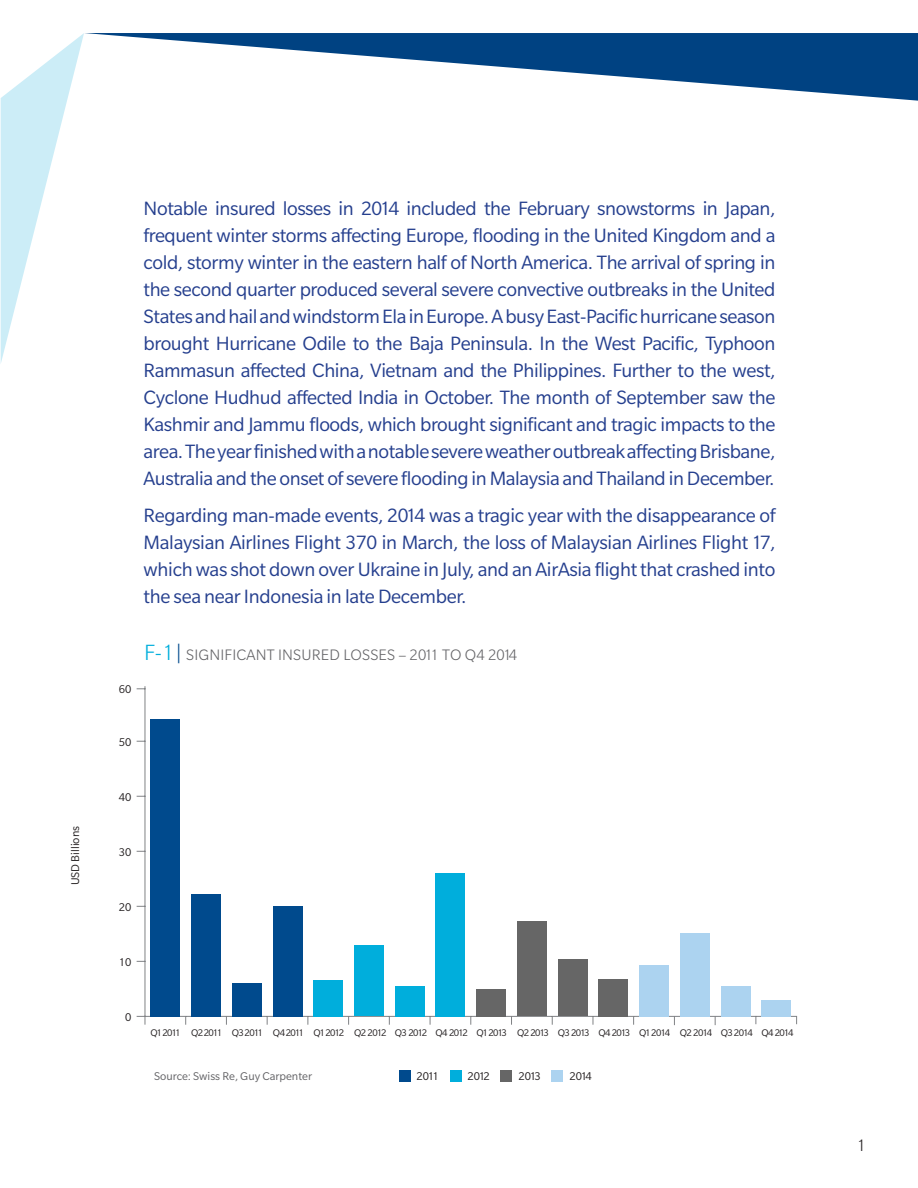
<style>
.page{position:relative;width:918px;height:1188px;background:#fff}
.page>*{position:absolute;margin:0;border:0;box-sizing:border-box;transform-origin:0 0}
.Intro_Text{font:21px/27px "Slate Pro";letter-spacing:-.02em;color:#253f8e;text-align:justify}
.t1{font:300 19.2px "Slate Pro";letter-spacing:.01em;color:#636366}
.t2{font:300 18px "Slate Pro";color:#231f20}
.t3{font:300 16.5px "Slate Pro";letter-spacing:.01em;color:#636366}
.t4{font:12.3px "Slate Pro";letter-spacing:-.02em;color:#231f20}
.t5{font:12.3px "Slate Pro";color:#636366}
.t6{font:12.3px "Slate Pro";color:#231f20}
.t7{font:10.5px "Slate Pro";letter-spacing:-.1em;color:#231f20}
.s1{font-size:28.05px;color:#00aedc}
.s2{font-size:28.05px;color:#004a8d}
.s3{font-size:24px;color:#00aedc}
.s4{font-size:24px;color:#004a8d}
</style>
<div class="page">
<svg style="left:1px;top:33px;width:83px;height:329px"></svg>
<svg style="left:85px;top:33px;width:833px;height:68px"></svg>
<hr style="left:145px;top:1016px;width:652px;height:1px;background:#808285">
<hr style="left:145px;top:686px;width:1px;height:330px;background:#808285">
<svg style="left:137px;top:1016px;width:9px;height:9px"></svg>
<div style="left:151px;top:719px;width:29px;height:297px;background:#004a8d"></div>
<div style="left:191px;top:894px;width:30px;height:122px;background:#004a8d"></div>
<div style="left:232px;top:983px;width:29px;height:33px;background:#004a8d"></div>
<div style="left:273px;top:906px;width:29px;height:110px;background:#004a8d"></div>
<div style="left:314px;top:980px;width:29px;height:36px;background:#00aedc"></div>
<div style="left:354px;top:945px;width:30px;height:71px;background:#00aedc"></div>
<div style="left:395px;top:986px;width:29px;height:30px;background:#00aedc"></div>
<div style="left:436px;top:873px;width:29px;height:143px;background:#00aedc"></div>
<div style="left:476px;top:989px;width:30px;height:27px;background:#666"></div>
<div style="left:517px;top:921px;width:30px;height:95px;background:#666"></div>
<div style="left:558px;top:959px;width:29px;height:57px;background:#666"></div>
<div style="left:599px;top:979px;width:29px;height:37px;background:#666"></div>
<div style="left:639px;top:965px;width:30px;height:51px;background:#acd3f0"></div>
<div style="left:680px;top:933px;width:29px;height:83px;background:#acd3f0"></div>
<div style="left:721px;top:986px;width:29px;height:30px;background:#acd3f0"></div>
<div style="left:762px;top:1000px;width:29px;height:16px;background:#acd3f0"></div>
<div style="left:399px;top:1071px;width:11px;height:11px;background:#004a8d"></div>
<div style="left:450px;top:1071px;width:11px;height:11px;background:#00aedc"></div>
<div style="left:501px;top:1071px;width:11px;height:11px;background:#666"></div>
<div style="left:552px;top:1071px;width:11px;height:11px;background:#acd3f0"></div>
<p class="t6" style="left:69px;top:885px;width:61px;rotate:-90deg">USD Billions</p>
<p class="Intro_Text" style="left:144px;top:194px;width:633px">Notable insured losses in 2014 included the February snowstorms in Japan, frequent winter storms affecting Europe, flooding in the United Kingdom and a cold, stormy winter in the eastern half of North America. The arrival of spring in the second quarter produced several severe convective outbreaks in the United States and hail and windstorm Ela in Europe. A busy East-Pacific hurricane season brought Hurricane Odile to the Baja Peninsula. In the West Pacific, Typhoon Rammasun affected China, Vietnam and the Philippines. Further to the west, Cyclone Hudhud affected India in October. The month of September saw the Kashmir and Jammu floods, which brought significant and tragic impacts to the area. The year finished with a notable severe weather outbreak affecting Brisbane, Australia and the onset of severe flooding in Malaysia and Thailand in December.</p>
<p class="Intro_Text" style="left:144px;top:502px;width:633px">Regarding man-made events, 2014 was a tragic year with the disappearance of Malaysian Airlines Flight 370 in March, the loss of Malaysian Airlines Flight 17, which was shot down over Ukraine in July, and an AirAsia flight that crashed into the sea near Indonesia in late December.</p>
<p class="t7" style="left:125px;top:681px;width:12px">60</p>
<p class="t4" style="left:119px;top:683px;width:14px">60</p>
<p class="t1" style="left:142px;top:642px;width:437px"><span class="s1">F-1</span><span class="s2">|</span> SIGNIFICANT INSURED LOSSES – 2011 TO Q4 2014</p>
<p class="t3" style="left:144px;top:647px;width:375px"><span class="s3">F-1</span><span class="s4">|</span> SIGNIFICANT INSURED LOSSES – 2011 TO Q4 2014</p>
<p class="t4" style="left:119px;top:735px;width:14px">50</p>
<p class="t4" style="left:119px;top:790px;width:14px">40</p>
<p class="t4" style="left:119px;top:845px;width:14px">30</p>
<p class="t4" style="left:119px;top:900px;width:14px">20</p>
<p class="t4" style="left:119px;top:955px;width:14px">10</p>
<p class="t4" style="left:125px;top:1011px;width:8px">0</p>
<p class="t7" style="left:151px;top:1027px;width:644px">Q1 2011 Q2 2011 Q3 2011 Q4 2011 Q1 2012 Q2 2012 Q3 2012 Q4 2012 Q1 2013 Q2 2013 Q3 2013 Q4 2013 Q1 2014 Q2 2014 Q3 2014 Q4 2014</p>
<p class="t4" style="left:468px;top:1070px;width:24px">2012</p>
<p class="t4" style="left:519px;top:1070px;width:24px">2013</p>
<p class="t4" style="left:569px;top:1070px;width:24px">2014</p>
<p class="t5" style="left:154px;top:1069px;width:159px">Source: Swiss Re, Guy Carpenter</p>
<p class="t4" style="left:417px;top:1070px;width:24px">2011</p>
<p class="t2" style="left:857px;top:1136px;width:10px">1</p>
</div>
